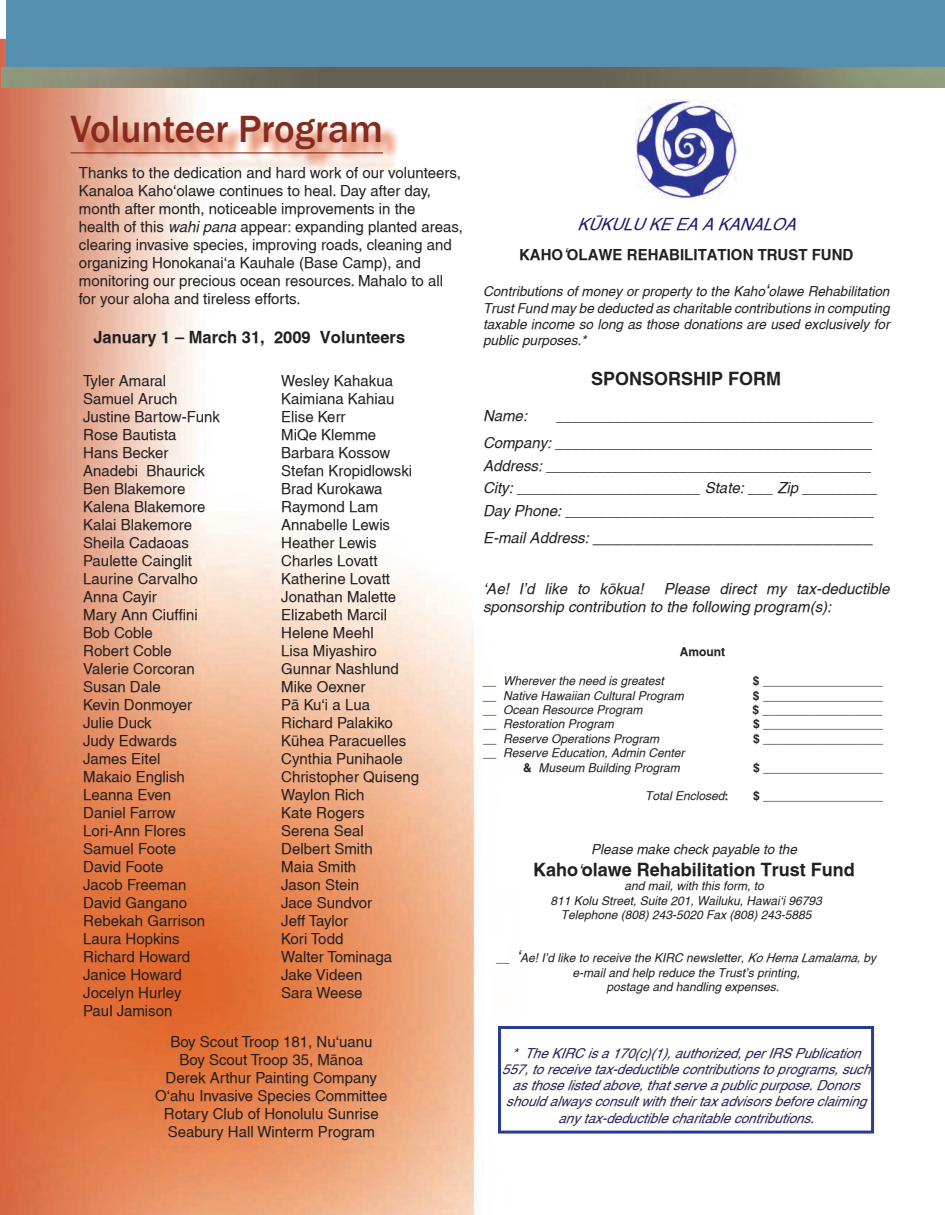
<style>
.page{position:relative;width:945px;height:1215px;background:#fff}
.page>*{position:absolute;margin:0;border:0;box-sizing:border-box;transform-origin:0 0}
.t1{font:500 39px "Franklin Gothic";color:#872b20}
.t2{font:700 18px "Hwn Helv";color:#231f20}
.t3{font:italic 18px "Hwn Helv";color:#231f20}
.t4{font:700 16.5px "Hwn Helv";color:#231f20}
.t5{font:italic 16.5px "Hwn Helv";color:#1e1c6e}
.t6{font:15px/18px "Hawn Helv";color:#231f20}
.t7{font:italic 15px/22.5px "Hwn Helv";color:#231f20}
.t8{font:700 15px "Hwn Helv";color:#231f20}
.t9{font:italic 13.5px/16.2px "Hwn Helv";color:#272267;text-align:center}
.t10{font:italic 13.5px/16.2px "Hwn Helv";color:#231f20;text-align:justify}
.t11{font:italic 12px/14.4px "Hwn Helv";color:#231f20}
.t12{font:700 12px "Hwn Helv";color:#231f20}
.s1{font-style:italic}
.s2{font-weight:400;font-style:italic;font-size:16.5px}
.s3{font-size:16.5px}
.s4{font-size:15px}
.s5{font-weight:700;font-style:normal}
</style>
<div class="page">
<img style="left:0;top:39px;width:942px;height:1176px">
<div style="left:7px;top:0;width:938px;height:68px;background:#5690b0"></div>
<img style="left:2px;top:68px;width:943px;height:19px">
<img style="left:72px;top:118px;width:328px;height:54px">
<hr style="left:70px;top:152px;width:313px;height:1px;background:#872b20">
<svg style="left:498px;top:1017px;width:377px;height:135px"></svg>
<div style="left:498px;top:1026px;width:376px;height:108px;border:3px solid #263c97"></div>
<img style="left:636px;top:99px;width:101px;height:99px">
<h1 class="t1" style="left:70px;top:105px;width:314px">Volunteer Program</h1>
<p class="t6" style="left:79px;top:163px;width:386px">Thanks to the dedication and hard work of our volunteers, Kanaloa Kaho‘olawe continues to heal. Day after day, month after month, noticeable improvements in the<br>health of this <span class="s1">wahi pana</span> appear: expanding planted areas, clearing invasive species, improving roads, cleaning and organizing Honokanai‘a Kauhale (Base Camp), and monitoring our precious ocean resources. Mahalo to all for your aloha and tireless efforts.</p>
<p class="t4" style="left:93px;top:327px;width:313px">January 1 – March 31, 2009 Volunteers</p>
<p class="t6" style="left:83px;top:372px;width:138px">Tyler Amaral<br>Samuel Aruch<br>Justine Bartow-Funk<br>Rose Bautista<br>Hans Becker<br>Anadebi Bhaurick<br>Ben Blakemore<br>Kalena Blakemore<br>Kalai Blakemore<br>Sheila Cadaoas<br>Paulette Cainglit<br>Laurine Carvalho<br>Anna Cayir<br>Mary Ann Ciuffini<br>Bob Coble<br>Robert Coble<br>Valerie Corcoran<br>Susan Dale<br>Kevin Donmoyer<br>Julie Duck<br>Judy Edwards<br>James Eitel<br>Makaio English<br>Leanna Even<br>Daniel Farrow<br>Lori-Ann Flores<br>Samuel Foote<br>David Foote<br>Jacob Freeman<br>David Gangano<br>Rebekah Garrison<br>Laura Hopkins<br>Richard Howard<br>Janice Howard<br>Jocelyn Hurley<br>Paul Jamison</p>
<p class="t6" style="left:281px;top:372px;width:139px">Wesley Kahakua<br>Kaimiana Kahiau<br>Elise Kerr<br>MiQe Klemme<br>Barbara Kossow<br>Stefan Kropidlowski<br>Brad Kurokawa<br>Raymond Lam<br>Annabelle Lewis<br>Heather Lewis<br>Charles Lovatt<br>Katherine Lovatt<br>Jonathan Malette<br>Elizabeth Marcil<br>Helene Meehl<br>Lisa Miyashiro<br>Gunnar Nashlund<br>Mike Oexner<br>Pä Ku‘i a Lua<br>Richard Palakiko<br>Kühea Paracuelles<br>Cynthia Punihaole<br>Christopher Quiseng<br>Waylon Rich<br>Kate Rogers<br>Serena Seal<br>Delbert Smith<br>Maia Smith<br>Jason Stein<br>Jace Sundvor<br>Jeff Taylor<br>Kori Todd<br>Walter Tominaga<br>Jake Videen<br>Sara Weese</p>
<p class="t6" style="left:155px;top:1033px;width:234px;text-align:center">Boy Scout Troop 181, Nu‘uanu<br>Boy Scout Troop 35, Mänoa<br>Derek Arthur Painting Company<br>O‘ahu Invasive Species Committee<br>Rotary Club of Honolulu Sunrise<br>Seabury Hall Winterm Program</p>
<p class="t5" style="left:577px;top:214px;width:223px">KÜKULU Ke eA A KAnALoA</p>
<p class="t8" style="left:519px;top:246px;width:336px">KAHO<span class="s2">‘</span>OLAWE REHABILITATION TRUST FUND</p>
<p class="t10" style="left:483px;top:283px;width:408px">Contributions of money or property to the Kaho<span class="s3">‘</span>olawe Rehabilitation Trust Fund may be deducted as charitable contributions in computing taxable income so long as those donations are used exclusively for public purposes.*</p>
<p class="t2" style="left:591px;top:367px;width:192px">SPONSORSHIP FORM</p>
<p class="t7" style="left:483px;top:405px;width:46px">name:</p>
<p class="t7" style="left:483px;top:403px;width:392px;line-height:27px;text-align:right">______________________________________<br>Company: ______________________________________</p>
<p class="t7" style="left:483px;top:454px;width:396px">Address: _______________________________________<br>City: ______________________ state: ___ Zip _________<br>Day Phone: _____________________________________</p>
<p class="t3" style="left:483px;top:526px;width:392px"><span class="s4">E-mail Address:</span> ____________________________</p>
<p class="t7" style="left:483px;top:577px;width:162px">‘Ae! I’d like to kökua!</p>
<p class="t7" style="left:483px;top:580px;width:408px;line-height:18px;text-indent:181px">Please direct my tax-deductible sponsorship contribution to the following program(s):</p>
<p class="t12" style="left:680px;top:645px;width:47px">Amount</p>
<p class="t11" style="left:483px;top:674px;width:182px">__ Wherever the need is greatest</p>
<p class="t12" style="left:753px;top:674px;width:132px">$ __________________</p>
<p class="t11" style="left:483px;top:688px;width:202px">__ native Hawaiian Cultural Program</p>
<p class="t12" style="left:753px;top:688px;width:132px">$ __________________</p>
<p class="t11" style="left:483px;top:703px;width:161px"><span class="s5">__</span> ocean Resource Program</p>
<p class="t12" style="left:752px;top:702px;width:132px">$ __________________</p>
<p class="t11" style="left:483px;top:717px;width:132px"><span class="s5">__</span> Restoration Program</p>
<p class="t12" style="left:753px;top:717px;width:132px">$ __________________</p>
<p class="t11" style="left:483px;top:731px;width:178px"><span class="s5">__</span> Reserve operations Program</p>
<p class="t12" style="left:753px;top:731px;width:132px">$ __________________</p>
<p class="t11" style="left:523px;top:746px;width:163px;text-indent:-40px"><span class="s5">__</span> Reserve education, Admin Center <span class="s5">&amp;</span> museum Building Program</p>
<p class="t12" style="left:753px;top:760px;width:132px">$ __________________</p>
<p class="t11" style="left:645px;top:789px;width:85px">Total enclosed<span class="s5">:</span></p>
<p class="t12" style="left:753px;top:789px;width:132px">$ __________________</p>
<p class="t10" style="left:591px;top:841px;width:207px">Please make check payable to the</p>
<p class="t2" style="left:533px;top:859px;width:323px">Kaho<span class="s2">‘</span>olawe Rehabilitation Trust Fund</p>
<p class="t11" style="left:624px;top:879px;width:141px">and mail, with this form, to</p>
<p class="t11" style="left:551px;top:893px;width:273px">811 Kolu street, suite 201, Wailuku, Hawai‘i 96793</p>
<p class="t11" style="left:561px;top:908px;width:252px">Telephone (808) 243-5020 Fax (808) 243-5885</p>
<p class="t11" style="left:496px;top:951px;width:381px">__ <span class="s3">‘</span>Ae! I’d like to receive the KIRC newsletter, Ko Hema Lamalama, by</p>
<p class="t11" style="left:573px;top:965px;width:229px">e-mail and help reduce the Trust’s printing,</p>
<p class="t11" style="left:607px;top:980px;width:174px">postage and handling expenses.</p>
<p class="t9" style="left:502px;top:1045px;width:373px">* The KIRC is a 170(c)(1), authorized, per IRs Publication 557, to receive tax-deductible contributions to programs, such as those listed above, that serve a public purpose. Donors should always consult with their tax advisors before claiming any tax-deductible charitable contributions.</p>
</div>
